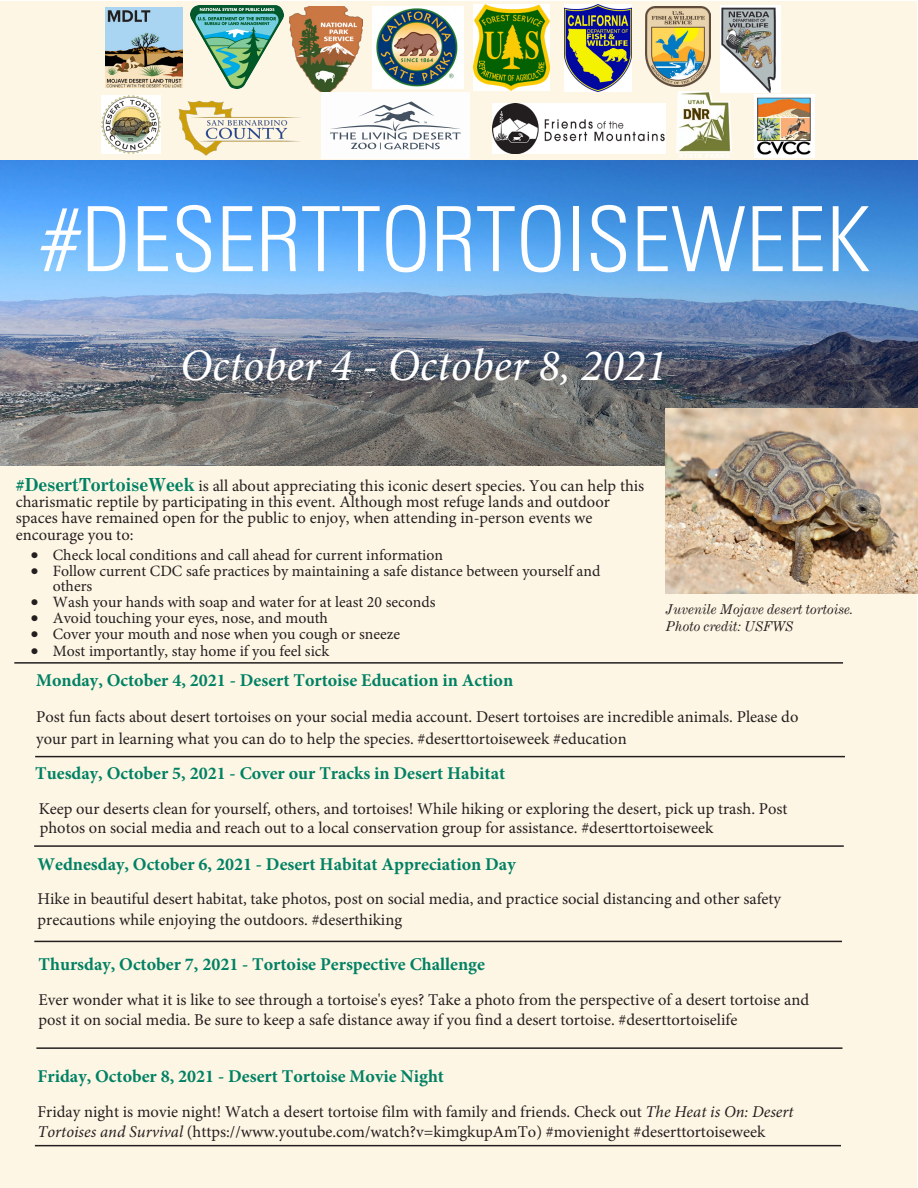
<style>
.page{position:relative;width:918px;height:1188px;background:#fff}
.page>*{position:absolute;margin:0;border:0;box-sizing:border-box;transform-origin:0 0}
.Text{font:300 condensed 90px "Univers";color:#fff}
.Text-2{font:italic 45px "Minion Pro";color:#fff}
.Text-3{font:700 18px "Minion Pro";color:#008164}
.Text-4{font:16.5px/20.4px "Minion Pro";color:#231f20}
.t1{font:15.75px/15.6px "Minion Pro";color:#231f20}
.Text-5{font:italic 13.5px/16.5px "Century Expanded BT";color:#231f20}
.s1{font-weight:700;font-size:18px;color:#008164}
.s2{font-family:"Century Expanded BT";font-weight:700;font-size:18px;color:#008164}
.s3{font-style:italic}
</style>
<div class="page">
<div style="left:1px;top:1px;width:916px;height:1186px;background:#fef6e4"></div>
<img style="left:0;top:160px;width:918px;height:305px">
<hr style="left:34px;top:845px;width:810px;height:2px;background:#231f20">
<hr style="left:34px;top:941px;width:808px;height:1px;background:#231f20">
<img style="left:666px;top:408px;width:252px;height:186px">
<img style="left:645px;top:6px;width:65px;height:80px">
<img style="left:289px;top:6px;width:74px;height:87px">
<img style="left:178px;top:100px;width:122px;height:56px">
<img style="left:373px;top:6px;width:90px;height:82px">
<img style="left:106px;top:8px;width:77px;height:80px">
<img style="left:190px;top:5px;width:93px;height:83px">
<img style="left:564px;top:5px;width:68px;height:87px">
<hr style="left:36px;top:1047px;width:807px;height:2px;background:#231f20">
<img style="left:492px;top:103px;width:174px;height:50px">
<img style="left:321px;top:92px;width:148px;height:66px">
<img style="left:473px;top:5px;width:77px;height:86px">
<img style="left:754px;top:94px;width:60px;height:64px">
<hr style="left:35px;top:756px;width:810px;height:1px;background:#231f20">
<hr style="left:14px;top:662px;width:829px;height:2px;background:#231f20">
<img style="left:676px;top:92px;width:55px;height:66px">
<img style="left:720px;top:5px;width:61px;height:88px">
<img style="left:101px;top:95px;width:59px;height:59px">
<hr style="left:35px;top:1145px;width:806px;height:1px;background:#231f20">
<p class="Text" style="left:41px;top:185px;width:831px">#DESERTTORTOISEWEEK</p>
<p class="Text-2" style="left:180px;top:335px;width:488px">October 4 - October 8, 2021</p>
<p class="Text-4" style="left:16px;top:478px;width:630px;line-height:16px"><span class="s1">#</span><span class="s2">DesertTortoiseWeek</span> is all about appreciating this iconic desert species. You can help this charismatic reptile by participating in this event. Although most refuge lands and outdoor spaces have remained open for the public to enjoy, when attending in-person events we encourage you to:</p>
<p class="t1" style="left:31px;top:547px;width:414px">• Check local conditions and call ahead for current information</p>
<p class="t1" style="left:53px;top:563px;width:549px;text-indent:-22px">• Follow current CDC safe practices by maintaining a safe distance between yourself and others</p>
<p class="t1" style="left:31px;top:594px;width:406px">• Wash your hands with soap and water for at least 20 seconds</p>
<p class="t1" style="left:31px;top:610px;width:299px">• Avoid touching your eyes, nose, and mouth</p>
<p class="t1" style="left:31px;top:626px;width:371px">• Cover your mouth and nose when you cough or sneeze</p>
<p class="t1" style="left:31px;top:643px;width:300px">• Most importantly, stay home if you feel sick</p>
<p class="Text-5" style="left:666px;top:601px;width:189px">Juvenile Mojave desert tortoise.<br>Photo credit: USFWS</p>
<p class="Text-3" style="left:36px;top:668px;width:479px">Monday, October 4, 2021 - Desert Tortoise Education in Action</p>
<p class="Text-4" style="left:36px;top:706px;width:764px;line-height:21.6px">Post fun facts about desert tortoises on your social media account. Desert tortoises are incredible animals. Please do your part in learning what you can do to help the species. #deserttortoiseweek #education</p>
<p class="Text-3" style="left:35px;top:761px;width:471px">Tuesday, October 5, 2021 - Cover our Tracks in Desert Habitat</p>
<p class="Text-4" style="left:39px;top:798px;width:750px;line-height:19.8px">Keep our deserts clean for yourself, others, and tortoises! While hiking or exploring the desert, pick up trash. Post photos on social media and reach out to a local conservation group for assistance. #deserttortoiseweek</p>
<p class="Text-3" style="left:38px;top:851px;width:480px">Wednesday, October 6, 2021 - Desert Habitat Appreciation Day</p>
<p class="Text-4" style="left:38px;top:889px;width:745px">Hike in beautiful desert habitat, take photos, post on social media, and practice social distancing and other safety precautions while enjoying the outdoors. #deserthiking</p>
<p class="Text-3" style="left:39px;top:952px;width:448px">Thursday, October 7, 2021 - Tortoise Perspective Challenge</p>
<p class="Text-4" style="left:39px;top:990px;width:772px">Ever wonder what it is like to see through a tortoise's eyes? Take a photo from the perspective of a desert tortoise and post it on social media. Be sure to keep a safe distance away if you find a desert tortoise. #deserttortoiselife</p>
<p class="Text-3" style="left:38px;top:1064px;width:408px">Friday, October 8, 2021 - Desert Tortoise Movie Night</p>
<p class="Text-4" style="left:38px;top:1101px;width:758px">Friday night is movie night! Watch a desert tortoise film with family and friends. Check out <span class="s3">The Heat is On: Desert<br>Tortoises and Survival</span> (https://www.youtube.com/watch?v=kimgkupAmTo) #movienight #deserttortoiseweek</p>
</div>
